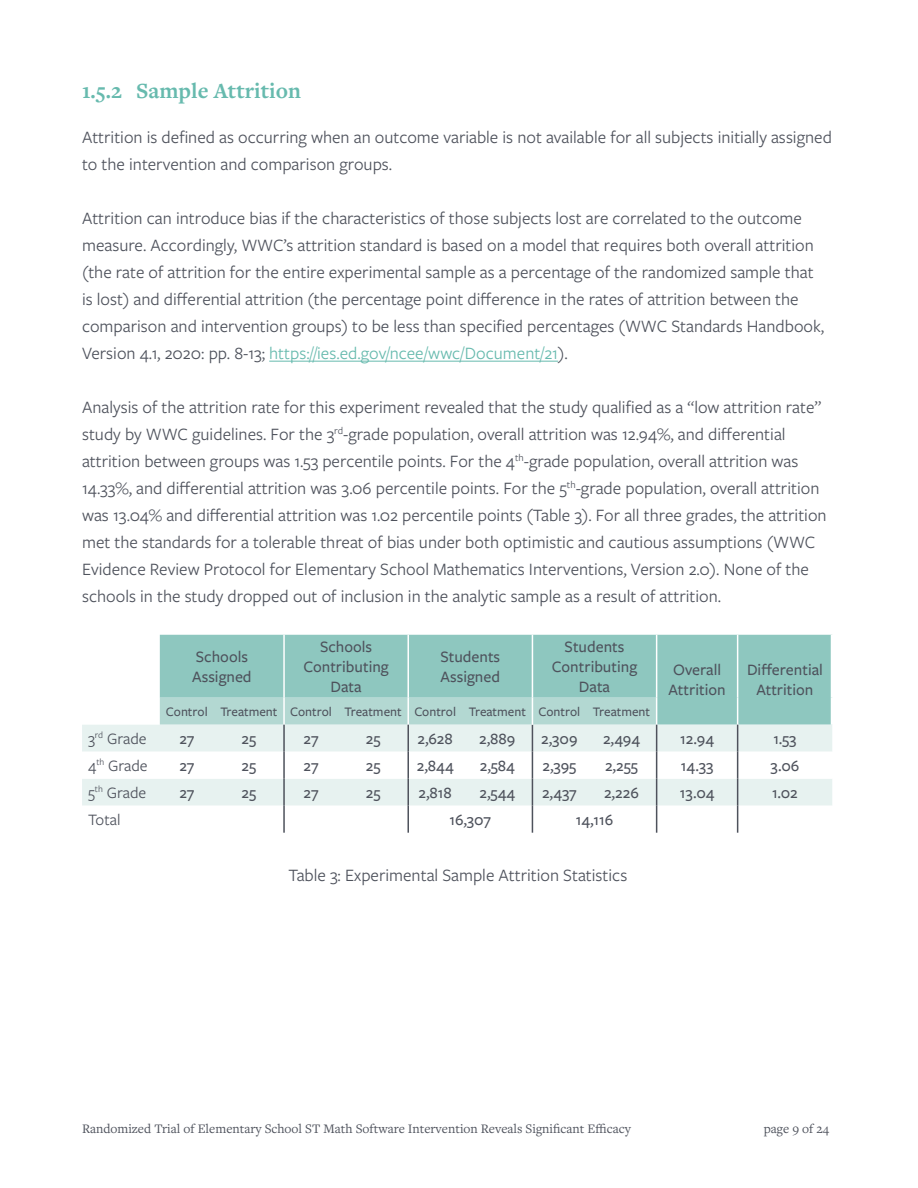
<style>
.page{position:relative;width:918px;height:1188px;background:#fff}
.page>*{position:absolute;margin:0;border:0;box-sizing:border-box;transform-origin:0 0}
.t1{font:700 22.5px "Freight Text Pro";color:#67baae}
.t2{font:18px/27px "Freight Sans Pro";color:#4e525c}
.t3{font:500 16.5px/19.8px "Freight Sans Pro";color:#4e525c}
.t4{font:16.5px "Freight Sans Pro";color:#4e525c}
.t5{font:13.5px "Freight Text Pro";color:#4e525c}
.t6{font:500 13.5px "Freight Sans Pro";color:#4e525c}
.s1{color:#67baae}
</style>
<div class="page">
<hr style="left:269px;top:361px;width:289px;height:1px;background:#67baae">
<div style="left:160px;top:635px;width:671px;height:90px;background:#8ec7bf"></div>
<div style="left:82px;top:725px;width:750px;height:27px;background:#e7f2f0"></div>
<svg style="left:82px;top:752px;width:750px;height:81px"></svg>
<hr style="left:407px;top:635px;width:2px;height:63px;background:#fff">
<hr style="left:283px;top:635px;width:2px;height:63px;background:#fff">
<hr style="left:656px;top:635px;width:1px;height:63px;background:#fff">
<hr style="left:737px;top:635px;width:1px;height:63px;background:#fff">
<svg style="left:737px;top:698px;width:1px;height:135px"></svg>
<hr style="left:532px;top:635px;width:1px;height:63px;background:#fff">
<svg style="left:160px;top:698px;width:497px;height:135px"></svg>
<p class="t1" style="left:82px;top:76px;width:221px">1.5.2 Sample Attrition</p>
<p class="t2" style="left:82px;top:123px;width:751px">Attrition is defined as occurring when an outcome variable is not available for all subjects initially assigned to the intervention and comparison groups.</p>
<p class="t2" style="left:82px;top:204px;width:744px">Attrition can introduce bias if the characteristics of those subjects lost are correlated to the outcome measure. Accordingly, WWC’s attrition standard is based on a model that requires both overall attrition (the rate of attrition for the entire experimental sample as a percentage of the randomized sample that is lost) and differential attrition (the percentage point difference in the rates of attrition between the comparison and intervention groups) to be less than specified percentages (WWC Standards Handbook, Version 4.1, 2020: pp. 8-13; <span class="s1">https://ies.ed.gov/ncee/wwc/Document/21</span>).</p>
<p class="t2" style="left:82px;top:393px;width:746px">Analysis of the attrition rate for this experiment revealed that the study qualified as a “low attrition rate” study by WWC guidelines. For the 3<sup>rd</sup>-grade population, overall attrition was 12.94%, and differential attrition between groups was 1.53 percentile points. For the 4<sup>th</sup>-grade population, overall attrition was 14.33%, and differential attrition was 3.06 percentile points. For the 5<sup>th</sup>-grade population, overall attrition was 13.04% and differential attrition was 1.02 percentile points (Table 3). For all three grades, the attrition met the standards for a tolerable threat of bias under both optimistic and cautious assumptions (WWC Evidence Review Protocol for Elementary School Mathematics Interventions, Version 2.0). None of the schools in the study dropped out of inclusion in the analytic sample as a result of attrition.</p>
<p class="t3" style="left:192px;top:646px;width:61px">Schools<br>Assigned</p>
<p class="t3" style="left:303px;top:636px;width:87px;text-align:center">Schools<br>Contributing<br>Data</p>
<p class="t3" style="left:440px;top:646px;width:61px">Students<br>Assigned</p>
<p class="t3" style="left:552px;top:636px;width:87px;text-align:center">Students<br>Contributing<br>Data</p>
<p class="t6" style="left:166px;top:702px;width:43px">Control</p>
<p class="t6" style="left:220px;top:702px;width:59px">Treatment</p>
<p class="t6" style="left:290px;top:702px;width:43px">Control</p>
<p class="t6" style="left:345px;top:702px;width:59px">Treatment</p>
<p class="t6" style="left:414px;top:702px;width:43px">Control</p>
<p class="t6" style="left:469px;top:702px;width:59px">Treatment</p>
<p class="t6" style="left:539px;top:702px;width:43px">Control</p>
<p class="t6" style="left:593px;top:702px;width:59px">Treatment</p>
<p class="t3" style="left:669px;top:660px;width:59px">Overall<br>Attrition</p>
<p class="t3" style="left:747px;top:660px;width:77px;text-align:center">Differential<br>Attrition</p>
<p class="t4" style="left:88px;top:727px;width:60px">3<sup>rd</sup> Grade</p>
<p class="t3" style="left:179px;top:728px;width:16px">27</p>
<p class="t3" style="left:242px;top:728px;width:16px">25</p>
<p class="t3" style="left:304px;top:728px;width:16px">27</p>
<p class="t3" style="left:366px;top:728px;width:16px">25</p>
<p class="t3" style="left:418px;top:728px;width:37px">2,628</p>
<p class="t3" style="left:479px;top:728px;width:38px">2,889</p>
<p class="t3" style="left:541px;top:728px;width:38px">2,309</p>
<p class="t3" style="left:603px;top:728px;width:39px">2,494</p>
<p class="t3" style="left:680px;top:728px;width:35px">12.94</p>
<p class="t3" style="left:773px;top:728px;width:25px">1.53</p>
<p class="t4" style="left:88px;top:754px;width:61px">4<sup>th</sup> Grade</p>
<p class="t3" style="left:179px;top:755px;width:16px">27</p>
<p class="t3" style="left:242px;top:755px;width:16px">25</p>
<p class="t3" style="left:304px;top:755px;width:16px">27</p>
<p class="t3" style="left:366px;top:755px;width:16px">25</p>
<p class="t3" style="left:417px;top:755px;width:38px">2,844</p>
<p class="t3" style="left:480px;top:755px;width:37px">2,584</p>
<p class="t3" style="left:543px;top:755px;width:35px">2,395</p>
<p class="t3" style="left:605px;top:755px;width:34px">2,255</p>
<p class="t3" style="left:681px;top:755px;width:34px">14.33</p>
<p class="t3" style="left:771px;top:755px;width:30px">3.06</p>
<p class="t4" style="left:88px;top:781px;width:60px">5<sup>th</sup> Grade</p>
<p class="t3" style="left:179px;top:782px;width:16px">27</p>
<p class="t3" style="left:242px;top:782px;width:16px">25</p>
<p class="t3" style="left:304px;top:782px;width:16px">27</p>
<p class="t3" style="left:366px;top:782px;width:16px">25</p>
<p class="t3" style="left:419px;top:782px;width:35px">2,818</p>
<p class="t3" style="left:480px;top:782px;width:37px">2,544</p>
<p class="t3" style="left:542px;top:782px;width:36px">2,437</p>
<p class="t3" style="left:604px;top:782px;width:36px">2,226</p>
<p class="t3" style="left:680px;top:782px;width:36px">13.04</p>
<p class="t3" style="left:772px;top:782px;width:27px">1.02</p>
<p class="t4" style="left:88px;top:808px;width:34px">Total</p>
<p class="t3" style="left:450px;top:809px;width:43px">16,307</p>
<p class="t3" style="left:576px;top:809px;width:39px">14,116</p>
<p class="t2" style="left:288px;top:861px;width:340px">Table 3: Experimental Sample Attrition Statistics</p>
<p class="t5" style="left:82px;top:1119px;width:550px">Randomized Trial of Elementary School ST Math Software Intervention Reveals Significant Efficacy</p>
<p class="t5" style="left:764px;top:1119px;width:67px">page 9 of 24</p>
</div>
